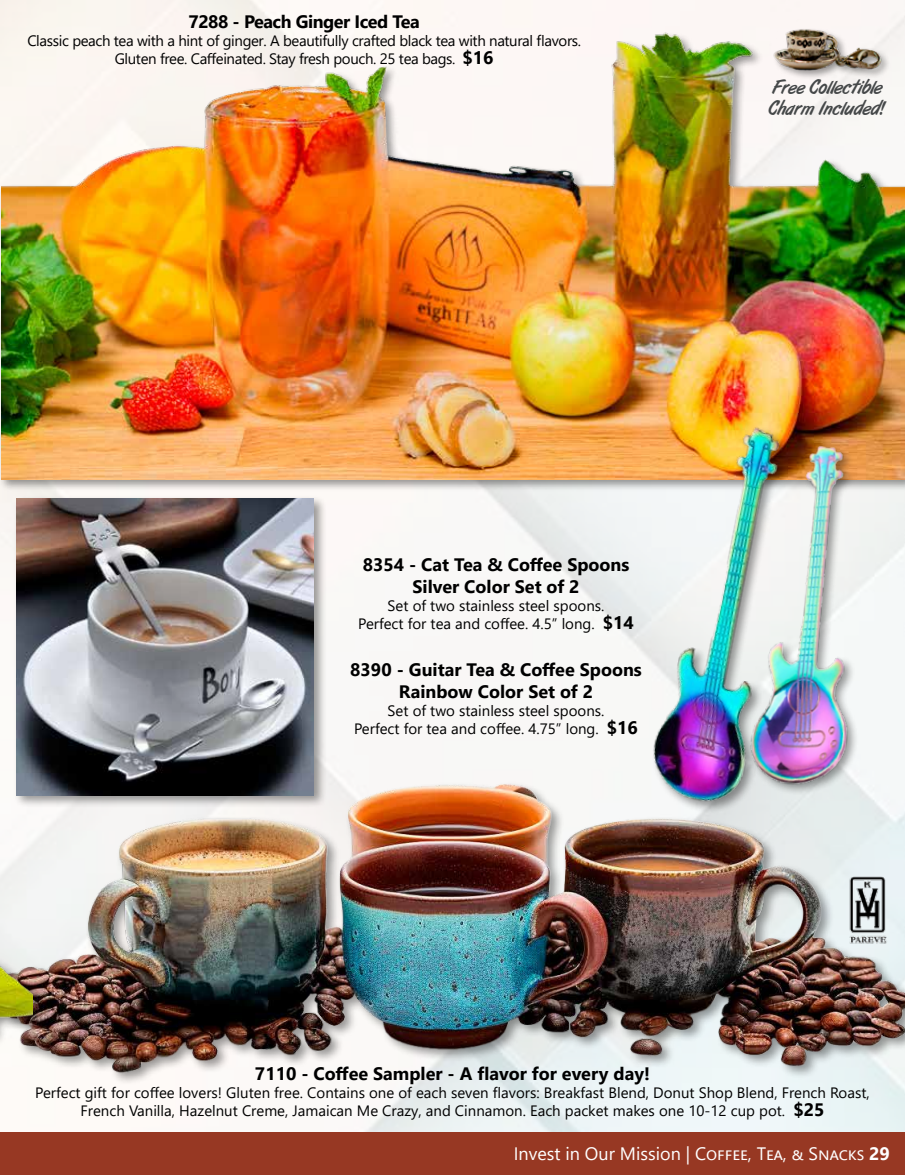
<style>
.page{position:relative;width:905px;height:1175px;background:#fff}
.page>*{position:absolute;margin:0;border:0;box-sizing:border-box;transform-origin:0 0}
.t1{font:19.5px/21px "Art Brush";color:#454849}
.t2{font:700 18px/21.6px "Segoe UI";color:#000;text-align:center}
.t3{font:18px "Segoe UI";color:#fff}
.t4{font:700 18px "Segoe UI";letter-spacing:-.025em;color:#000}
.t5{font:15px/18px "Segoe UI";color:#000;text-align:center}
.t6{font:15px/18px "Segoe UI";letter-spacing:-.025em;color:#000;text-align:center}
.s1{font-weight:700;font-size:18px}
.s2{font-weight:700}
</style>
<div class="page">
<div style="left:0;top:26px;width:5px;height:731px;background:#faf8f5"></div>
<img style="left:0;top:18px;width:2px;height:8px">
<img style="left:46px;top:768px;width:858px;height:316px">
<div style="left:13px;top:495px;width:314px;height:313px;background:#000;opacity:.4"></div>
<img style="left:17px;top:498px;width:297px;height:297px">
<div style="left:0;top:31px;width:904px;height:461px;background:#000;opacity:.4"></div>
<img style="left:2px;top:0;width:902px;height:479px">
<div style="left:772px;top:27px;width:119px;height:57px;background:#f6f4f2"></div>
<img style="left:753px;top:16px;width:133px;height:66px">
<div style="left:0;top:1132px;width:904px;height:42px;background:#973823"></div>
<img style="left:830px;top:875px;width:74px;height:74px">
<div style="left:0;top:667px;width:46px;height:487px;background:#000;opacity:.4"></div>
<img style="left:0;top:657px;width:33px;height:496px">
<img style="left:817px;top:436px;width:65px;height:362px">
<img style="left:634px;top:412px;width:183px;height:408px">
<p class="t4" style="left:188px;top:5px;width:233px">7288 - Peach Ginger Iced Tea</p>
<p class="t6" style="left:27px;top:30px;width:555px">Classic peach tea with a hint of ginger. A beautifully crafted black tea with natural flavors.<br>Gluten free. Caffeinated. Stay fresh pouch. 25 tea bags. <span class="s1">$16</span></p>
<h1 class="t1" style="left:768px;top:77px;width:119px">Free Collectible<br>Charm Included!</h1>
<p class="t2" style="left:362px;top:553px;width:268px">8354 - Cat Tea &amp; Coffee Spoons<br>Silver Color Set of 2</p>
<p class="t5" style="left:358px;top:595px;width:277px">Set of two stainless steel spoons.<br>Perfect for tea and coffee. 4.5” long. <span class="s1">$14</span></p>
<p class="t2" style="left:350px;top:658px;width:293px">8390 - Guitar Tea &amp; Coffee Spoons<br>Rainbow Color Set of 2</p>
<p class="t5" style="left:354px;top:700px;width:285px">Set of two stainless steel spoons.<br>Perfect for tea and coffee. 4.75” long. <span class="s1">$16</span></p>
<p class="t2" style="left:255px;top:1061px;width:396px">7110 - Coffee Sampler - A flavor for every day!</p>
<p class="t5" style="left:35px;top:1082px;width:836px">Perfect gift for coffee lovers! Gluten free. Contains one of each seven flavors: Breakfast Blend, Donut Shop Blend, French Roast,<br>French Vanilla, Hazelnut Creme, Jamaican Me Crazy, and Cinnamon. Each packet makes one 10-12 cup pot. <span class="s1">$25</span></p>
<p class="t3" style="left:514px;top:1136px;width:377px">Invest in Our Mission | Coffee, Tea, &amp; Snacks <span class="s2">29</span></p>
</div>
